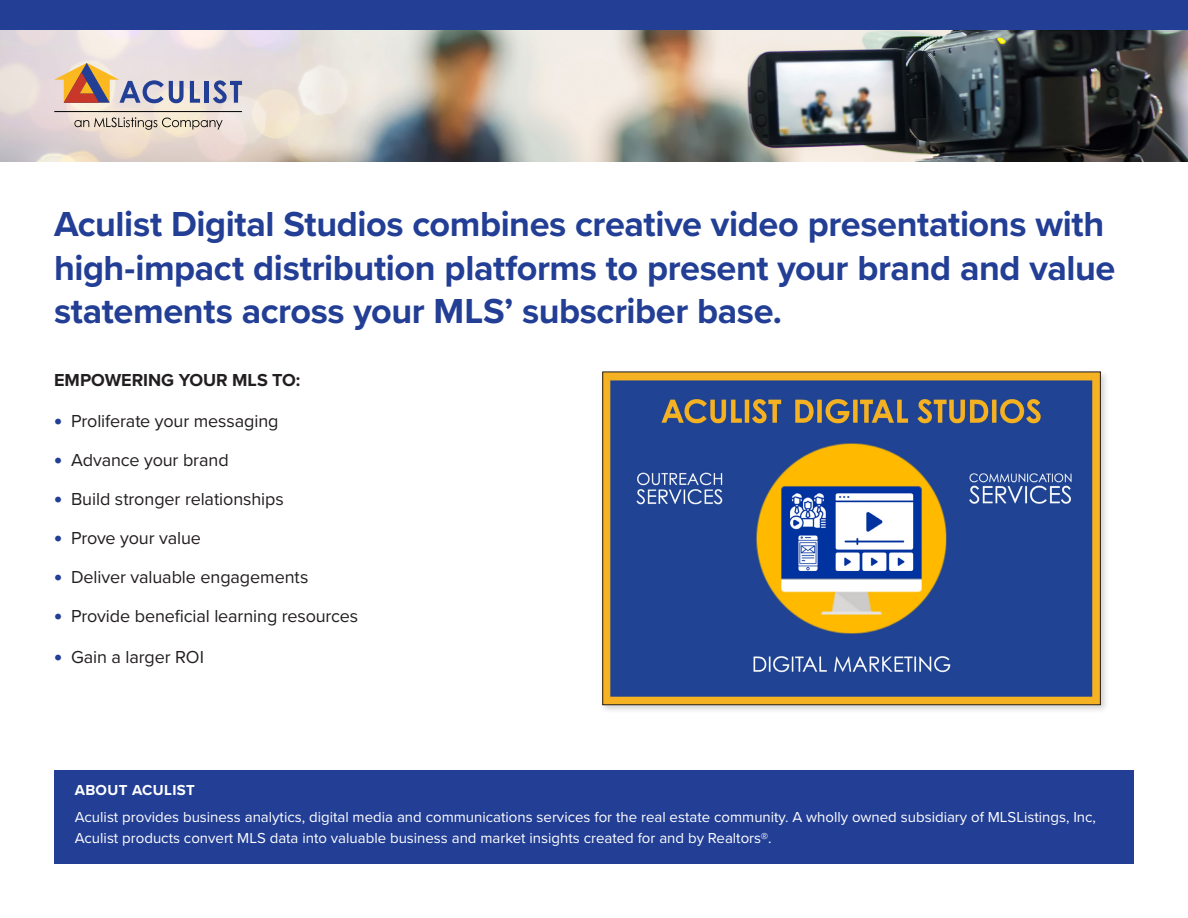
<style>
.page{position:relative;width:1188px;height:918px;background:#fff}
.page>*{position:absolute;margin:0;border:0;box-sizing:border-box;transform-origin:0 0}
.t1{font:700 36px/43.2px "Proxima Nova";letter-spacing:-.01em;color:#223e95}
.t2{font:18px "Proxima Nova";letter-spacing:-.005em;color:#231f20}
.t3{font:700 18px "Proxima Nova";color:#231f20}
.t4{font:15px/21px "Proxima Nova";color:#fff}
.t5{font:700 15px "Proxima Nova";letter-spacing:.025em;color:#fff}
.s1{font-weight:900;font-size:22.5px;color:#223e95}
</style>
<div class="page">
<div style="left:600px;top:369px;width:509px;height:345px;background:#231f20;opacity:.2"></div>
<img style="left:605px;top:374px;width:494px;height:329px">
<div style="left:0;top:0;width:1188px;height:31px;background:#223e95"></div>
<div style="left:54px;top:770px;width:1080px;height:94px;background:#223e95"></div>
<img style="left:0;top:30px;width:1188px;height:132px">
<svg style="left:190px;top:81px;width:10px;height:22px"></svg>
<div style="left:204px;top:81px;width:5px;height:22px;background:#233f95"></div>
<svg style="left:213px;top:80px;width:29px;height:23px"></svg>
<svg style="left:54px;top:63px;width:130px;height:40px;background:#c4aca4"></svg>
<hr style="left:54px;top:111px;width:188px;height:1px;background:#000">
<svg style="left:74px;top:117px;width:149px;height:13px;background:#c9bdae"></svg>
<p class="t1" style="left:54px;top:202px;width:1063px">Aculist Digital Studios combines creative video presentations with high-impact distribution platforms to present your brand and value statements across your MLS’ subscriber base.</p>
<p class="t3" style="left:54px;top:367px;width:248px">EMPOWERING YOUR MLS TO:</p>
<p class="t2" style="left:54px;top:408px;width:226px"><span class="s1">•</span> Proliferate your messaging</p>
<p class="t2" style="left:54px;top:447px;width:176px"><span class="s1">•</span> Advance your brand</p>
<p class="t2" style="left:54px;top:486px;width:231px"><span class="s1">•</span> Build stronger relationships</p>
<p class="t2" style="left:54px;top:525px;width:149px"><span class="s1">•</span> Prove your value</p>
<p class="t2" style="left:54px;top:564px;width:256px"><span class="s1">•</span> Deliver valuable engagements</p>
<p class="t2" style="left:54px;top:603px;width:306px"><span class="s1">•</span> Provide beneficial learning resources</p>
<p class="t2" style="left:54px;top:644px;width:151px"><span class="s1">•</span> Gain a larger ROI</p>
<p class="t5" style="left:75px;top:778px;width:122px">ABOUT ACULIST</p>
<p class="t4" style="left:75px;top:806px;width:1023px">Aculist provides business analytics, digital media and communications services for the real estate community. A wholly owned subsidiary of MLSListings, Inc,<br>Aculist products convert MLS data into valuable business and market insights created for and by Realtors®.</p>
</div>
